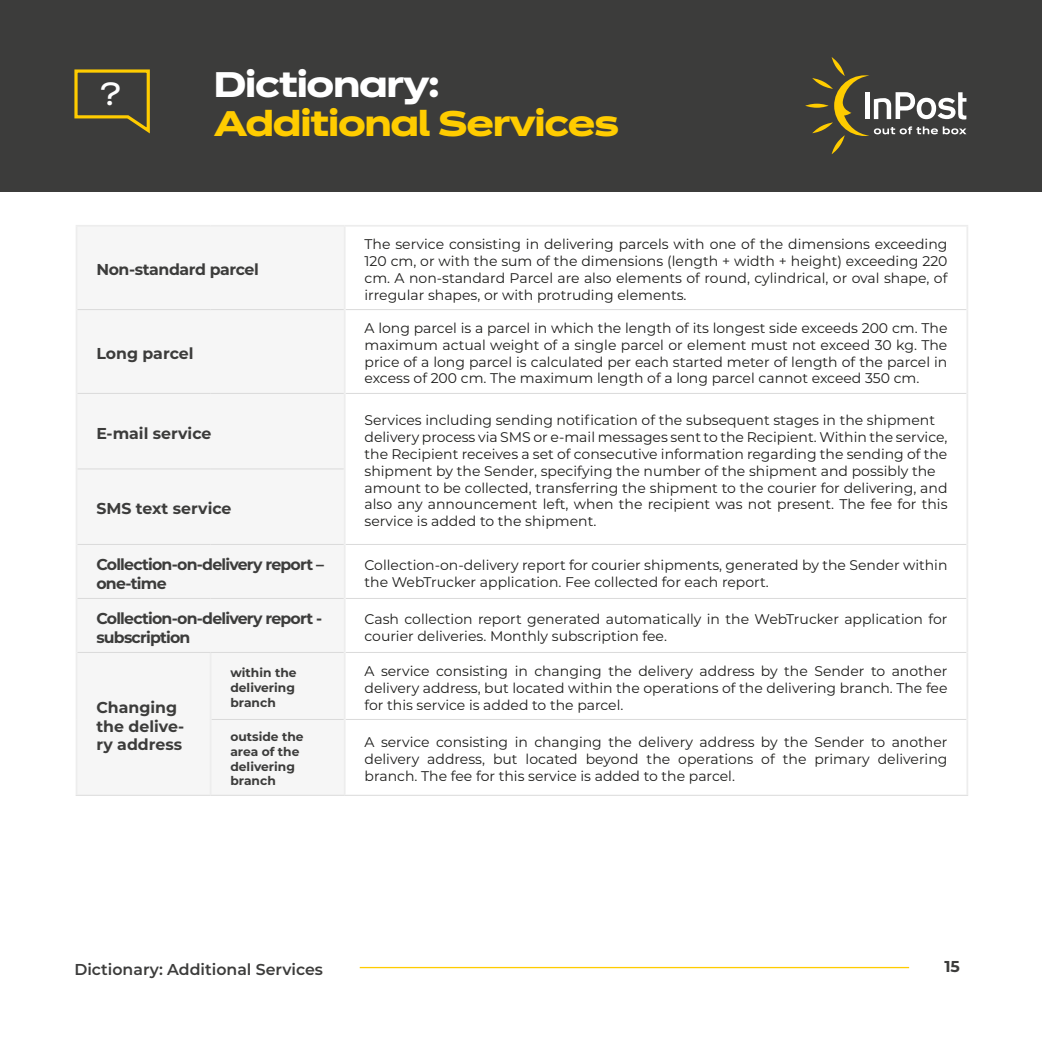
<style>
.page{position:relative;width:1042px;height:1042px;background:#fff}
.page>*{position:absolute;margin:0;border:0;box-sizing:border-box;transform-origin:0 0}
.t1{font:700 35px "Dinamit";letter-spacing:-.02em;color:#fc0}
.t2{font:700 35px "Dinamit";letter-spacing:-.02em;color:#fff}
.t3{font:31.5px "Dinamit";color:#fff}
.t4{font:700 15.75px/18.9px "Montserrat";letter-spacing:-.035em;color:#3c3c3b}
.t5{font:700 15.75px/18.9px "Montserrat";color:#3c3c3b}
.t6{font:600 15.75px "Montserrat";color:#3c3c3b}
.t7{font:14px/16.8px "Montserrat";color:#1d1d1b;text-align:justify}
.t8{font:700 12.25px/14.7px "Montserrat";color:#3c3c3b}
</style>
<div class="page">
<div style="left:0;top:0;width:1042px;height:191px;background:#3c3c3b"></div>
<svg style="left:805px;top:104px;width:23px;height:4px"></svg>
<svg style="left:812px;top:57px;width:154px;height:97px"></svg>
<svg style="left:74px;top:69px;width:76px;height:65px"></svg>
<div style="left:77px;top:227px;width:267px;height:568px;background:#f6f6f6"></div>
<hr style="left:77px;top:309px;width:134px;height:1px;background:#dadada">
<hr style="left:211px;top:309px;width:133px;height:1px;background:#dadada">
<hr style="left:345px;top:309px;width:621px;height:1px;background:#dadada">
<hr style="left:77px;top:393px;width:134px;height:1px;background:#dadada">
<hr style="left:211px;top:393px;width:133px;height:1px;background:#dadada">
<hr style="left:345px;top:393px;width:621px;height:1px;background:#dadada">
<hr style="left:77px;top:468px;width:134px;height:1px;background:#dadada">
<hr style="left:211px;top:468px;width:133px;height:1px;background:#dadada">
<hr style="left:77px;top:544px;width:134px;height:1px;background:#dadada">
<hr style="left:211px;top:544px;width:133px;height:1px;background:#dadada">
<hr style="left:345px;top:544px;width:621px;height:1px;background:#dadada">
<hr style="left:77px;top:598px;width:134px;height:1px;background:#dadada">
<hr style="left:211px;top:598px;width:133px;height:1px;background:#dadada">
<hr style="left:345px;top:598px;width:621px;height:1px;background:#dadada">
<hr style="left:77px;top:652px;width:134px;height:1px;background:#dadada">
<hr style="left:211px;top:652px;width:133px;height:1px;background:#dadada">
<hr style="left:345px;top:652px;width:621px;height:1px;background:#dadada">
<hr style="left:211px;top:719px;width:133px;height:1px;background:#dadada">
<hr style="left:345px;top:719px;width:621px;height:1px;background:#dadada">
<hr style="left:76px;top:795px;width:135px;height:1px;background:#dadada">
<hr style="left:211px;top:795px;width:134px;height:1px;background:#dadada">
<hr style="left:345px;top:795px;width:623px;height:1px;background:#dadada">
<hr style="left:344px;top:227px;width:1px;height:83px;background:#ededed">
<hr style="left:344px;top:310px;width:1px;height:83px;background:#ededed">
<hr style="left:344px;top:393px;width:1px;height:76px;background:#ededed">
<hr style="left:344px;top:469px;width:1px;height:75px;background:#ededed">
<hr style="left:344px;top:544px;width:1px;height:54px;background:#ededed">
<hr style="left:344px;top:598px;width:1px;height:54px;background:#ededed">
<hr style="left:210px;top:653px;width:1px;height:66px;background:#ededed">
<hr style="left:344px;top:652px;width:1px;height:67px;background:#ededed">
<hr style="left:210px;top:719px;width:1px;height:76px;background:#ededed">
<hr style="left:344px;top:719px;width:1px;height:76px;background:#ededed">
<hr style="left:76px;top:225px;width:135px;height:2px;background:#ededed">
<hr style="left:76px;top:227px;width:1px;height:83px;background:#ededed">
<hr style="left:211px;top:225px;width:134px;height:2px;background:#ededed">
<hr style="left:345px;top:225px;width:623px;height:2px;background:#ededed">
<hr style="left:966px;top:227px;width:2px;height:83px;background:#ededed">
<hr style="left:76px;top:310px;width:1px;height:83px;background:#ededed">
<hr style="left:966px;top:310px;width:2px;height:83px;background:#ededed">
<hr style="left:76px;top:393px;width:1px;height:76px;background:#ededed">
<hr style="left:966px;top:393px;width:2px;height:76px;background:#ededed">
<hr style="left:76px;top:469px;width:1px;height:75px;background:#ededed">
<hr style="left:966px;top:469px;width:2px;height:75px;background:#ededed">
<hr style="left:76px;top:544px;width:1px;height:54px;background:#ededed">
<hr style="left:966px;top:544px;width:2px;height:54px;background:#ededed">
<hr style="left:76px;top:598px;width:1px;height:54px;background:#ededed">
<hr style="left:966px;top:598px;width:2px;height:54px;background:#ededed">
<hr style="left:76px;top:652px;width:1px;height:67px;background:#ededed">
<hr style="left:966px;top:652px;width:2px;height:67px;background:#ededed">
<hr style="left:76px;top:719px;width:1px;height:76px;background:#ededed">
<hr style="left:966px;top:719px;width:2px;height:76px;background:#ededed">
<hr style="left:360px;top:967px;width:549px;height:1px;background:#fc0">
<h2 class="t3" style="left:100px;top:68px;width:22px">?</h2>
<h1 class="t2" style="left:214px;top:54px;width:227px">Dictionary:</h1>
<h1 class="t1" style="left:214px;top:93px;width:406px">Additional Services</h1>
<p class="t4" style="left:96px;top:259px;width:164px">Non-standard parcel</p>
<p class="t5" style="left:96px;top:343px;width:99px">Long parcel</p>
<p class="t7" style="left:364px;top:235px;width:584px">The service consisting in delivering parcels with one of the dimensions exceeding 120 cm, or with the sum of the dimensions (length + width + height) exceeding 220 cm. A non-standard Parcel are also elements of round, cylindrical, or oval shape, of irregular shapes, or with protruding elements.</p>
<p class="t7" style="left:364px;top:319px;width:584px">A long parcel is a parcel in which the length of its longest side exceeds 200 cm. The maximum actual weight of a single parcel or element must not exceed 30 kg. The price of a long parcel is calculated per each started meter of length of the parcel in excess of 200 cm. The maximum length of a long parcel cannot exceed 350 cm.</p>
<p class="t5" style="left:96px;top:423px;width:117px">E-mail service</p>
<p class="t7" style="left:364px;top:411px;width:584px;text-align:left">Services including sending notification of the subsequent stages in the shipment delivery process via SMS or e-mail messages sent to the Recipient. Within the service, the Recipient receives a set of consecutive information regarding the sending of the shipment by the Sender, specifying the number of the shipment and possibly the amount to be collected, transferring the shipment to the courier for delivering, and also any announcement left, when the recipient was not present. The fee for this service is added to the shipment.</p>
<p class="t5" style="left:96px;top:498px;width:137px">SMS text service</p>
<p class="t4" style="left:96px;top:554px;width:229px">Collection-on-delivery report – one-time</p>
<p class="t7" style="left:364px;top:556px;width:584px">Collection-on-delivery report for courier shipments, generated by the Sender within the WebTrucker application. Fee collected for each report.</p>
<p class="t4" style="left:96px;top:608px;width:227px">Collection-on-delivery report - subscription</p>
<p class="t7" style="left:364px;top:610px;width:584px">Cash collection report generated automatically in the WebTrucker application for courier deliveries. Monthly subscription fee.</p>
<p class="t5" style="left:96px;top:697px;width:89px">Changing the delive&shy;ry address</p>
<p class="t8" style="left:230px;top:665px;width:68px">within the delivering branch</p>
<p class="t7" style="left:364px;top:662px;width:584px">A service consisting in changing the delivery address by the Sender to another delivery address, but located within the operations of the delivering branch. The fee for this service is added to the parcel.</p>
<p class="t8" style="left:230px;top:729px;width:75px">outside the area of the delivering branch</p>
<p class="t7" style="left:364px;top:733px;width:584px">A service consisting in changing the delivery address by the Sender to another delivery address, but located beyond the operations of the primary delivering branch. The fee for this service is added to the parcel.</p>
<p class="t6" style="left:74px;top:958px;width:250px">Dictionary: Additional Services</p>
<p class="t4" style="left:944px;top:956px;width:17px">15</p>
</div>
